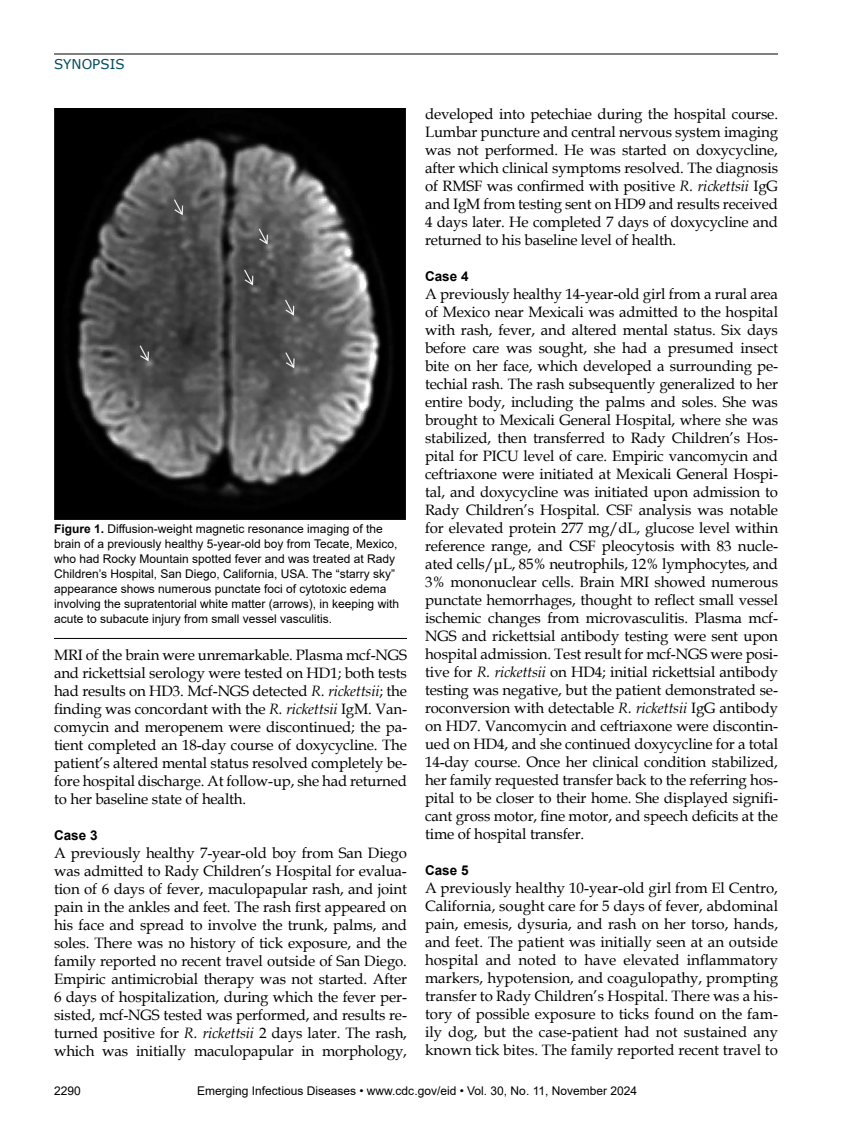
<style>
.page{position:relative;width:851px;height:1134px;background:#fff}
.page>*{position:absolute;margin:0;border:0;box-sizing:border-box;transform-origin:0 0}
.t1{font:15px/18px "Book Antiqua";letter-spacing:-.01em;color:#000;text-align:justify}
.t2{font:700 13.5px "Arial";color:#000}
.t3{font:13.5px "Verdana";color:#004c5d}
.t4{font:12px/15px "Arial";color:#000}
.s1{font-weight:700}
.s2{font-style:italic}
</style>
<div class="page">
<hr style="left:54px;top:54px;width:724px;height:1px;background:#000">
<img style="left:54px;top:108px;width:351px;height:411px">
<hr style="left:54px;top:638px;width:353px;height:1px;background:#000">
<p class="t3" style="left:54px;top:55px;width:72px">SYNOPSIS</p>
<p class="t4" style="left:54px;top:521px;width:346px"><span class="s1">Figure 1.</span> Diffusion-weight magnetic resonance imaging of the brain of a previously healthy 5-year-old boy from Tecate, Mexico, who had Rocky Mountain spotted fever and was treated at Rady Children’s Hospital, San Diego, California, USA. The “starry sky” appearance shows numerous punctate foci of cytotoxic edema involving the supratentorial white matter (arrows), in keeping with acute to subacute injury from small vessel vasculitis.</p>
<p class="t1" style="left:54px;top:646px;width:354px">MRI of the brain were unremarkable. Plasma mcf-NGS and rickettsial serology were tested on HD1; both tests had results on HD3. Mcf-NGS detected <span class="s2">R. rickettsii</span>; the finding was concordant with the <span class="s2">R. rickettsii</span> IgM. Van&shy;comycin and meropenem were discontinued; the pa&shy;tient completed an 18-day course of doxycycline. The patient’s altered mental status resolved completely be&shy;fore hospital discharge. At follow-up, she had returned to her baseline state of health.</p>
<p class="t2" style="left:54px;top:826px;width:45px">Case 3</p>
<p class="t1" style="left:54px;top:844px;width:354px">A previously healthy 7-year-old boy from San Diego was admitted to Rady Children’s Hospital for evalua&shy;tion of 6 days of fever, maculopapular rash, and joint pain in the ankles and feet. The rash first appeared on his face and spread to involve the trunk, palms, and soles. There was no history of tick exposure, and the family reported no recent travel outside of San Diego.<br>Empiric antimicrobial therapy was not started. After 6 days of hospitalization, during which the fever per&shy;sisted, mcf-NGS tested was performed, and results re&shy;turned positive for <span class="s2">R. rickettsii</span> 2 days later. The rash, which was initially maculopapular in morphology,</p>
<p class="t1" style="left:425px;top:104px;width:354px">developed into petechiae during the hospital course.<br>Lumbar puncture and central nervous system imaging was not performed. He was started on doxycycline, after which clinical symptoms resolved. The diagnosis of RMSF was confirmed with positive <span class="s2">R. rickettsii</span> IgG and IgM from testing sent on HD9 and results received 4 days later. He completed 7 days of doxycycline and returned to his baseline level of health.</p>
<p class="t2" style="left:425px;top:267px;width:45px">Case 4</p>
<p class="t1" style="left:425px;top:285px;width:354px">A previously healthy 14-year-old girl from a rural area of Mexico near Mexicali was admitted to the hospital with rash, fever, and altered mental status. Six days before care was sought, she had a presumed insect bite on her face, which developed a surrounding pe&shy;techial rash. The rash subsequently generalized to her entire body, including the palms and soles. She was brought to Mexicali General Hospital, where she was stabilized, then transferred to Rady Children’s Hos&shy;pital for PICU level of care. Empiric vancomycin and ceftriaxone were initiated at Mexicali General Hospi&shy;tal, and doxycycline was initiated upon admission to Rady Children’s Hospital. CSF analysis was notable for elevated protein 277 mg/dL, glucose level within reference range, and CSF pleocytosis with 83 nucle&shy;ated cells/μL, 85% neutrophils, 12% lymphocytes, and 3% mononuclear cells. Brain MRI showed numerous punctate hemorrhages, thought to reflect small vessel ischemic changes from microvasculitis. Plasma mcf-NGS and rickettsial antibody testing were sent upon hospital admission. Test result for mcf-NGS were posi&shy;tive for <span class="s2">R. rickettsii</span> on HD4; initial rickettsial antibody testing was negative, but the patient demonstrated se&shy;roconversion with detectable <span class="s2">R. rickettsii</span> IgG antibody on HD7. Vancomycin and ceftriaxone were discontin&shy;ued on HD4, and she continued doxycycline for a total 14-day course. Once her clinical condition stabilized, her family requested transfer back to the referring hos&shy;pital to be closer to their home. She displayed signifi&shy;cant gross motor, fine motor, and speech deficits at the time of hospital transfer.</p>
<p class="t2" style="left:425px;top:861px;width:45px">Case 5</p>
<p class="t1" style="left:425px;top:879px;width:354px">A previously healthy 10-year-old girl from El Centro, California, sought care for 5 days of fever, abdominal pain, emesis, dysuria, and rash on her torso, hands, and feet. The patient was initially seen at an outside hospital and noted to have elevated inflammatory markers, hypotension, and coagulopathy, prompting transfer to Rady Children’s Hospital. There was a his&shy;tory of possible exposure to ticks found on the fam&shy;ily dog, but the case-patient had not sustained any known tick bites. The family reported recent travel to</p>
<p class="t4" style="left:54px;top:1084px;width:28px">2290</p>
<p class="t4" style="left:197px;top:1084px;width:441px">Emerging Infectious Diseases • www.cdc.gov/eid • Vol. 30, No. 11, November 2024</p>
</div>
